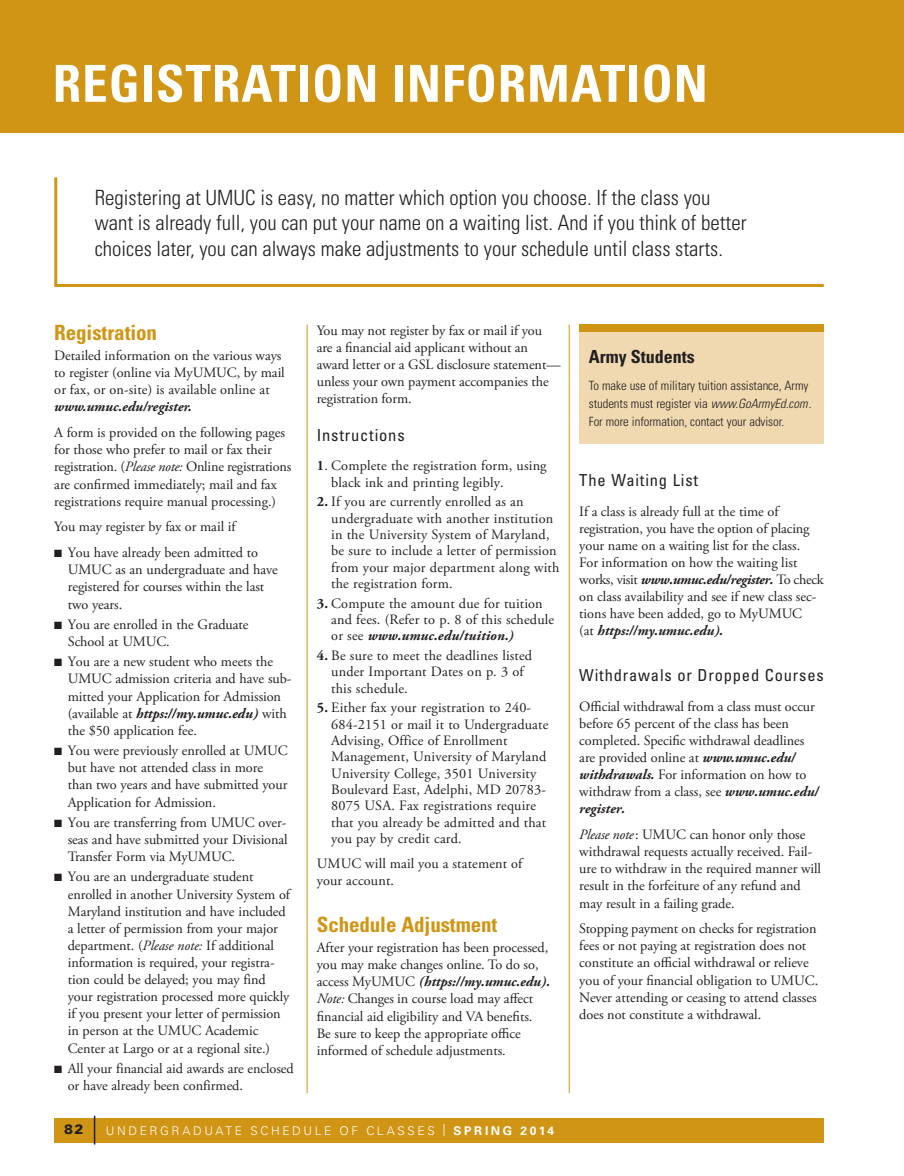
<style>
.page{position:relative;width:904px;height:1176px;background:#fff}
.page>*{position:absolute;margin:0;border:0;box-sizing:border-box;transform-origin:0 0}
.t1{font:700 condensed 51px "Univers LT Std";letter-spacing:.02em;color:#fff}
.t2{font:300 condensed 21px/25.5px "Univers LT Std";color:#231f20}
.t3{font:700 condensed 21px "Univers LT Std";letter-spacing:-.005em;color:#d09514}
.t4{font:700 condensed 18px "Univers LT Std";color:#231f20}
.t5{font:condensed 16.5px "Univers LT Std";letter-spacing:.05em;color:#231f20}
.t6{font:14.25px/17.1px "Adobe Garamond Pro";color:#231f20}
.t7{font:italic 700 14.25px "Adobe Garamond Pro";color:#231f20}
.t8{font:900 13.5px "Univers LT Std";color:#231f20}
.t9{font:300 condensed 12.75px/18px "Univers LT Std";letter-spacing:-.005em;color:#231f20}
.t10{font:300 12px "Univers LT Std";letter-spacing:.22em;color:#fff}
.s1{font-style:italic}
.s2{font-weight:700;font-style:italic}
.s3{font-weight:700}
</style>
<div class="page">
<div style="left:0;top:0;width:904px;height:133px;background:#d09514"></div>
<div style="left:54px;top:1117px;width:770px;height:24px;background:#d09514"></div>
<svg style="left:94px;top:1115px;width:1px;height:29px"></svg>
<svg style="left:54px;top:177px;width:770px;height:110px"></svg>
<hr style="left:569px;top:324px;width:1px;height:768px;background:#d09514">
<hr style="left:307px;top:324px;width:1px;height:768px;background:#d09514">
<div style="left:579px;top:330px;width:245px;height:113px;background:#f0d9b0"></div>
<div style="left:579px;top:324px;width:245px;height:8px;background:#d09514"></div>
<h1 class="t1" style="left:53px;top:64px;width:656px">REGISTRATION INFORMATION</h1>
<p class="t2" style="left:95px;top:186px;width:653px">Registering at UMUC is easy, no matter which option you choose. If the class you want is already full, you can put your name on a waiting list. And if you think of better choices later, you can always make adjustments to your schedule until class starts.</p>
<h2 class="t3" style="left:54px;top:324px;width:104px">Registration</h2>
<p class="t6" style="left:54px;top:348px;width:232px">Detailed information on the various ways to register (online via MyUMUC, by mail or fax, or on-site) is available online at</p>
<p class="t7" style="left:54px;top:401px;width:139px">www.umuc.edu/register.</p>
<p class="t6" style="left:54px;top:425px;width:239px">A form is provided on the following pages for those who prefer to mail or fax their registration. (<span class="s1">Please note:</span> Online registrations are confirmed immediately; mail and fax registrations require manual processing.)</p>
<p class="t6" style="left:54px;top:519px;width:183px">You may register by fax or mail if</p>
<p class="t6" style="left:68px;top:545px;width:212px;text-indent:-14px">■ You have already been admitted to<br>UMUC as an undergraduate and have registered for courses within the last two years.</p>
<p class="t6" style="left:68px;top:617px;width:182px;text-indent:-14px">■ You are enrolled in the Graduate<br>School at UMUC.</p>
<p class="t6" style="left:68px;top:654px;width:225px;text-indent:-14px">■ You are a new student who meets the UMUC admission criteria and have sub&shy;mitted your Application for Admission (available at <span class="s2">https://my.umuc.edu)</span> with the $50 application fee.</p>
<p class="t6" style="left:68px;top:743px;width:221px;text-indent:-14px">■ You were previously enrolled at UMUC but have not attended class in more than two years and have submitted your Application for Admission.</p>
<p class="t6" style="left:68px;top:814px;width:221px;text-align:justify;text-indent:-14px">■ You are transferring from UMUC over&shy;seas and have submitted your Divisional Transfer Form via MyUMUC.</p>
<p class="t6" style="left:68px;top:869px;width:224px;text-indent:-14px">■ You are an undergraduate student enrolled in another University System of Maryland institution and have included a letter of permission from your major department. (<span class="s1">Please note:</span> If additional information is required, your registra&shy;tion could be delayed; you may find your registration processed more quickly if you present your letter of permission in person at the UMUC Academic Center at Largo or at a regional site.)</p>
<p class="t6" style="left:68px;top:1060px;width:227px;text-indent:-14px">■ All your financial aid awards are enclosed or have already been confirmed.</p>
<p class="t6" style="left:317px;top:323px;width:245px">You may not register by fax or mail if you are a financial aid applicant without an award letter or a GSL disclosure statement— unless your own payment accompanies the registration form.</p>
<p class="t5" style="left:317px;top:428px;width:89px">Instructions</p>
<p class="t6" style="left:331px;top:458px;width:217px;line-height:16.4px;text-indent:-14px"><span class="s3">1</span>. Complete the registration form, using black ink and printing legibly.</p>
<p class="t6" style="left:331px;top:494px;width:230px;line-height:16.4px;text-indent:-14px"><span class="s3">2.</span> If you are currently enrolled as an undergraduate with another institution in the University System of Maryland, be sure to include a letter of permission from your major department along with the registration form.</p>
<p class="t6" style="left:331px;top:596px;width:224px;line-height:16.4px;text-indent:-14px"><span class="s3">3.</span> Compute the amount due for tuition and fees. (Refer to p. 8 of this schedule or see <span class="s2">www.umuc.edu/tuition.)</span></p>
<p class="t6" style="left:331px;top:648px;width:202px;line-height:16.4px;text-indent:-14px"><span class="s3">4.</span> Be sure to meet the deadlines listed under Important Dates on p. 3 of this schedule.</p>
<p class="t6" style="left:331px;top:700px;width:219px;line-height:16.4px;text-indent:-14px"><span class="s3">5.</span> Either fax your registration to 240- 684-2151 or mail it to Undergraduate Advising, Office of Enrollment Management, University of Maryland University College, 3501 University Boulevard East, Adelphi, MD 20783- 8075 USA. Fax registrations require that you already be admitted and that you pay by credit card.</p>
<p class="t6" style="left:317px;top:856px;width:207px;line-height:16.4px">UMUC will mail you a statement of your account.</p>
<h2 class="t3" style="left:317px;top:915px;width:182px">Schedule Adjustment</h2>
<p class="t6" style="left:317px;top:940px;width:235px">After your registration has been processed, you may make changes online. To do so, access MyUMUC <span class="s2">(https://my.umuc.edu).<br></span><span class="s1">Note:</span> Changes in course load may affect financial aid eligibility and VA benefits.<br>Be sure to keep the appropriate office informed of schedule adjustments.</p>
<p class="t8" style="left:64px;top:1123px;width:21px">82</p>
<p class="t10" style="left:106px;top:1125px;width:450px">UNDERGRADUATE SCHEDULE OF CLASSES | <span class="s3">SPRING 2014</span></p>
<p class="t4" style="left:589px;top:349px;width:107px">Army Students</p>
<p class="t9" style="left:589px;top:377px;width:224px">To make use of military tuition assistance, Army students must register via <span class="s1">www.GoArmyEd.com</span>.<br>For more information, contact your advisor.</p>
<p class="t5" style="left:579px;top:473px;width:120px">The Waiting List</p>
<p class="t6" style="left:579px;top:503px;width:246px">If a class is already full at the time of registration, you have the option of placing your name on a waiting list for the class.<br>For information on how the waiting list works, visit <span class="s2">www.umuc.edu/register.</span> To check on class availability and see if new class sec&shy;tions have been added, go to MyUMUC<br>(at <span class="s2">https://my.umuc.edu).</span></p>
<p class="t5" style="left:579px;top:668px;width:246px">Withdrawals or Dropped Courses</p>
<p class="t6" style="left:579px;top:698px;width:241px">Official withdrawal from a class must occur before 65 percent of the class has been completed. Specific withdrawal deadlines are provided online at <span class="s2">www.umuc.edu/ withdrawals.</span> For information on how to withdraw from a class, see <span class="s2">www.umuc.edu/ register.</span></p>
<p class="t6" style="left:579px;top:827px;width:243px"><span class="s1">Please note</span>: UMUC can honor only those withdrawal requests actually received. Fail&shy;ure to withdraw in the required manner will result in the forfeiture of any refund and may result in a failing grade.</p>
<p class="t6" style="left:579px;top:921px;width:240px">Stopping payment on checks for registration fees or not paying at registration does not constitute an official withdrawal or relieve you of your financial obligation to UMUC.<br>Never attending or ceasing to attend classes does not constitute a withdrawal.</p>
</div>
